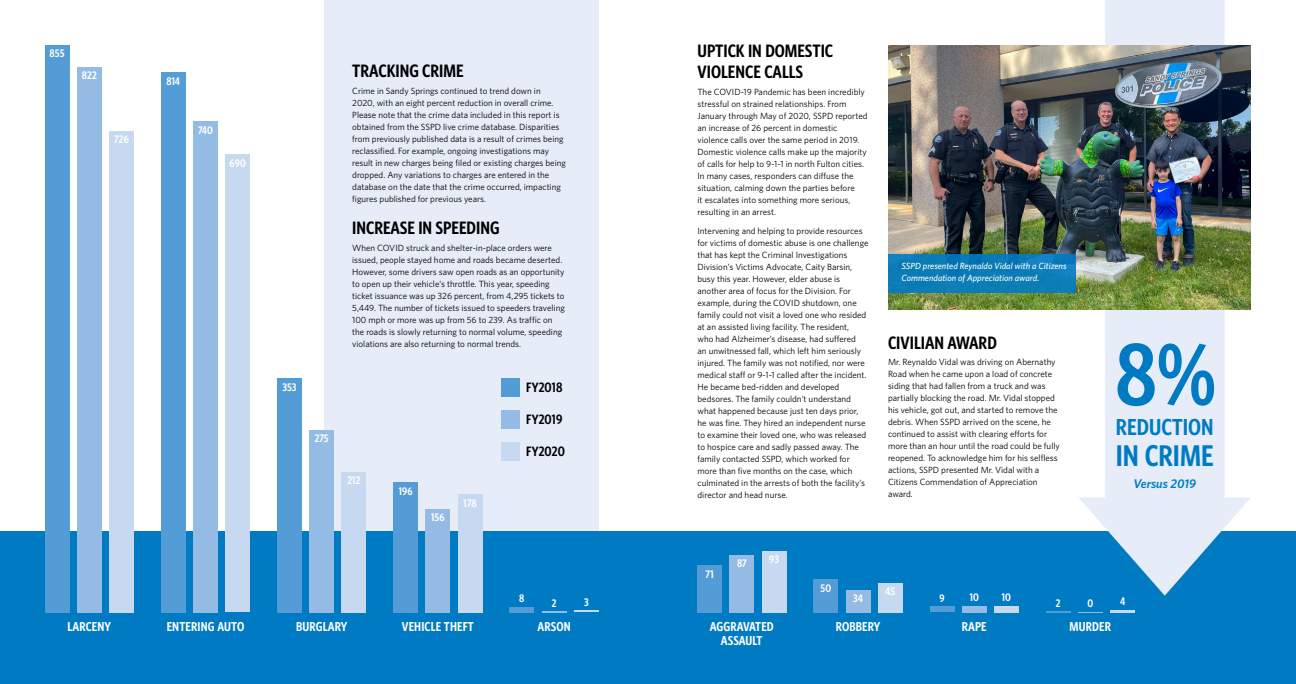
<style>
.page{position:relative;width:1296px;height:684px;background:#fff}
.page>*{position:absolute;margin:0;border:0;box-sizing:border-box;transform-origin:0 0}
.t1{font:600 88.1px "Whitney Condensed";color:#007bc3}
.t2{font:600 30px "Whitney Condensed";color:#007bc3}
.t3{font:600 23.2px "Whitney Condensed";color:#007bc3}
.t4{font:600 18px/21px "Whitney Condensed";color:#000}
.t5{font:600 13.6px "Whitney Condensed";letter-spacing:.01em;color:#000}
.t6{font:600 13px/14px "Whitney Condensed";letter-spacing:.01em;color:#fff;text-align:center}
.t7{font:italic 600 12.6px "Whitney";color:#007bc3}
.t8{font:600 11px "Whitney Condensed";letter-spacing:.01em;color:#fff}
.t9{font:9px/12px "Whitney";color:#000}
.t10{font:italic 500 9px/12px "Whitney";color:#fff}
</style>
<div class="page">
<div style="left:324px;top:0;width:274px;height:684px;background:#e6edf8"></div>
<div style="left:0;top:531px;width:1296px;height:153px;background:#007bc3"></div>
<div style="left:277px;top:378px;width:25px;height:234px;background:#539cd5"></div>
<div style="left:310px;top:430px;width:24px;height:182px;background:#94bbe3"></div>
<div style="left:342px;top:472px;width:24px;height:140px;background:#c7d9f0"></div>
<svg style="left:1046px;top:611px;width:24px;height:1px"></svg>
<svg style="left:1078px;top:612px;width:25px;height:1px"></svg>
<hr style="left:1111px;top:610px;width:24px;height:2px;background:#c7d9f0">
<div style="left:45px;top:45px;width:24px;height:567px;background:#539cd5"></div>
<div style="left:77px;top:67px;width:24px;height:545px;background:#94bbe3"></div>
<div style="left:109px;top:131px;width:25px;height:481px;background:#c7d9f0"></div>
<div style="left:930px;top:606px;width:24px;height:6px;background:#539cd5"></div>
<div style="left:962px;top:606px;width:24px;height:6px;background:#94bbe3"></div>
<div style="left:994px;top:606px;width:25px;height:6px;background:#c7d9f0"></div>
<div style="left:161px;top:72px;width:24px;height:540px;background:#539cd5"></div>
<div style="left:193px;top:121px;width:25px;height:491px;background:#94bbe3"></div>
<div style="left:226px;top:155px;width:24px;height:457px;background:#c7d9f0"></div>
<div style="left:814px;top:579px;width:24px;height:33px;background:#539cd5"></div>
<div style="left:846px;top:590px;width:24px;height:22px;background:#94bbe3"></div>
<div style="left:878px;top:583px;width:24px;height:29px;background:#c7d9f0"></div>
<div style="left:394px;top:482px;width:24px;height:130px;background:#539cd5"></div>
<div style="left:426px;top:509px;width:24px;height:103px;background:#94bbe3"></div>
<div style="left:458px;top:494px;width:24px;height:118px;background:#c7d9f0"></div>
<div style="left:698px;top:565px;width:24px;height:47px;background:#539cd5"></div>
<div style="left:730px;top:555px;width:24px;height:57px;background:#94bbe3"></div>
<div style="left:762px;top:551px;width:24px;height:61px;background:#c7d9f0"></div>
<div style="left:510px;top:607px;width:24px;height:5px;background:#539cd5"></div>
<svg style="left:542px;top:611px;width:24px;height:1px"></svg>
<hr style="left:574px;top:610px;width:24px;height:2px;background:#c7d9f0">
<div style="left:501px;top:378px;width:19px;height:19px;background:#539cd5"></div>
<div style="left:501px;top:410px;width:19px;height:19px;background:#94bbe3"></div>
<div style="left:501px;top:442px;width:19px;height:19px;background:#c7d9f0"></div>
<svg style="left:1079px;top:0;width:172px;height:596px;fill:#e6edf8"></svg>
<img style="left:888px;top:45px;width:363px;height:265px">
<div style="left:888px;top:254px;width:188px;height:39px;background:linear-gradient(to right,#097ab4,#0d7dba)"></div>
<p class="t8" style="left:50px;top:47px;width:17px">855</p>
<p class="t8" style="left:82px;top:69px;width:16px">822</p>
<p class="t8" style="left:114px;top:133px;width:16px">726</p>
<p class="t8" style="left:166px;top:75px;width:15px">814</p>
<p class="t8" style="left:198px;top:124px;width:17px">740</p>
<p class="t8" style="left:230px;top:157px;width:18px">690</p>
<p class="t8" style="left:282px;top:380px;width:16px">353</p>
<p class="t8" style="left:315px;top:432px;width:16px">275</p>
<h3 class="t4" style="left:352px;top:60px;width:113px">TRACKING CRIME</h3>
<p class="t9" style="left:352px;top:84px;width:215px">Crime in Sandy Springs continued to trend down in<br>2020, with an eight percent reduction in overall crime.<br>Please note that the crime data included in this report is obtained from the SSPD live crime database. Disparities from previously published data is a result of crimes being reclassified. For example, ongoing investigations may result in new charges being filed or existing charges being dropped. Any variations to charges are entered in the database on the date that the crime occurred, impacting figures published for previous years.</p>
<h3 class="t4" style="left:352px;top:217px;width:149px">INCREASE IN SPEEDING</h3>
<p class="t9" style="left:352px;top:241px;width:214px">When COVID struck and shelter-in-place orders were issued, people stayed home and roads became deserted.<br>However, some drivers saw open roads as an opportunity to open up their vehicle’s throttle. This year, speeding ticket issuance was up 326 percent, from 4,295 tickets to 5,449. The number of tickets issued to speeders traveling 100 mph or more was up from 56 to 239. As traffic on the roads is slowly returning to normal volume, speeding violations are also returning to normal trends.</p>
<h3 class="t5" style="left:526px;top:380px;width:38px">FY2018</h3>
<h3 class="t5" style="left:526px;top:412px;width:38px">FY2019</h3>
<h3 class="t5" style="left:526px;top:444px;width:40px">FY2020</h3>
<p class="t8" style="left:348px;top:474px;width:14px">212</p>
<p class="t8" style="left:399px;top:485px;width:15px">196</p>
<p class="t8" style="left:464px;top:497px;width:15px">178</p>
<h3 class="t4" style="left:698px;top:40px;width:137px">UPTICK IN DOMESTIC<br>VIOLENCE CALLS</h3>
<p class="t9" style="left:698px;top:85px;width:172px">The COVID-19 Pandemic has been incredibly stressful on strained relationships. From January through May of 2020, SSPD reported an increase of 26 percent in domestic violence calls over the same period in 2019.<br>Domestic violence calls make up the majority of calls for help to 9-1-1 in north Fulton cities.<br>In many cases, responders can diffuse the situation, calming down the parties before<br>it escalates into something more serious, resulting in an arrest.</p>
<p class="t9" style="left:698px;top:225px;width:172px">Intervening and helping to provide resources for victims of domestic abuse is one challenge that has kept the Criminal Investigations Division’s Victims Advocate, Caity Barsin, busy this year. However, elder abuse is another area of focus for the Division. For example, during the COVID shutdown, one family could not visit a loved one who resided at an assisted living facility. The resident,<br>who had Alzheimer’s disease, had suffered<br>an unwitnessed fall, which left him seriously injured. The family was not notified, nor were medical staff or 9-1-1 called after the incident.<br>He became bed-ridden and developed bedsores. The family couldn’t understand what happened because just ten days prior, he was fine. They hired an independent nurse to examine their loved one, who was released to hospice care and sadly passed away. The family contacted SSPD, which worked for more than five months on the case, which culminated in the arrests of both the facility’s director and head nurse.</p>
<p class="t10" style="left:902px;top:260px;width:167px">SSPD presented Reynaldo Vidal with a Citizens<br>Commendation of Appreciation award.</p>
<h3 class="t4" style="left:888px;top:332px;width:110px">CIVILIAN AWARD</h3>
<p class="t9" style="left:888px;top:356px;width:173px">Mr. Reynaldo Vidal was driving on Abernathy Road when he came upon a load of concrete siding that had fallen from a truck and was partially blocking the road. Mr. Vidal stopped his vehicle, got out, and started to remove the debris. When SSPD arrived on the scene, he continued to assist with clearing efforts for more than an hour until the road could be fully reopened. To acknowledge him for his selfless actions, SSPD presented Mr. Vidal with a Citizens Commendation of Appreciation award.</p>
<h1 class="t1" style="left:1115px;top:324px;width:102px">8%</h1>
<h3 class="t3" style="left:1116px;top:413px;width:99px">REDUCTION</h3>
<h2 class="t2" style="left:1116px;top:439px;width:99px">IN CRIME</h2>
<h3 class="t7" style="left:1134px;top:476px;width:64px">Versus 2019</h3>
<p class="t8" style="left:431px;top:511px;width:15px">156</p>
<p class="t8" style="left:737px;top:557px;width:11px">87</p>
<p class="t8" style="left:769px;top:553px;width:11px">93</p>
<p class="t8" style="left:706px;top:568px;width:10px">71</p>
<p class="t8" style="left:519px;top:592px;width:7px">8</p>
<p class="t8" style="left:552px;top:596px;width:6px">2</p>
<p class="t8" style="left:584px;top:596px;width:6px">3</p>
<p class="t8" style="left:820px;top:582px;width:12px">50</p>
<p class="t8" style="left:853px;top:592px;width:11px">34</p>
<p class="t8" style="left:885px;top:585px;width:12px">45</p>
<p class="t8" style="left:939px;top:592px;width:7px">9</p>
<p class="t8" style="left:970px;top:591px;width:11px">10</p>
<p class="t8" style="left:1002px;top:591px;width:11px">10</p>
<p class="t8" style="left:1056px;top:596px;width:6px">2</p>
<p class="t8" style="left:1088px;top:597px;width:7px">0</p>
<p class="t8" style="left:1120px;top:595px;width:7px">4</p>
<h3 class="t6" style="left:68px;top:620px;width:45px">LARCENY</h3>
<h3 class="t6" style="left:167px;top:620px;width:79px">ENTERING AUTO</h3>
<h3 class="t6" style="left:296px;top:620px;width:53px">BURGLARY</h3>
<h3 class="t6" style="left:402px;top:620px;width:74px">VEHICLE THEFT</h3>
<h3 class="t6" style="left:537px;top:620px;width:35px">ARSON</h3>
<h3 class="t6" style="left:710px;top:620px;width:66px">AGGRAVATED<br>ASSAULT</h3>
<h3 class="t6" style="left:836px;top:620px;width:46px">ROBBERY</h3>
<h3 class="t6" style="left:962px;top:620px;width:26px">RAPE</h3>
<h3 class="t6" style="left:1070px;top:620px;width:43px">MURDER</h3>
</div>
